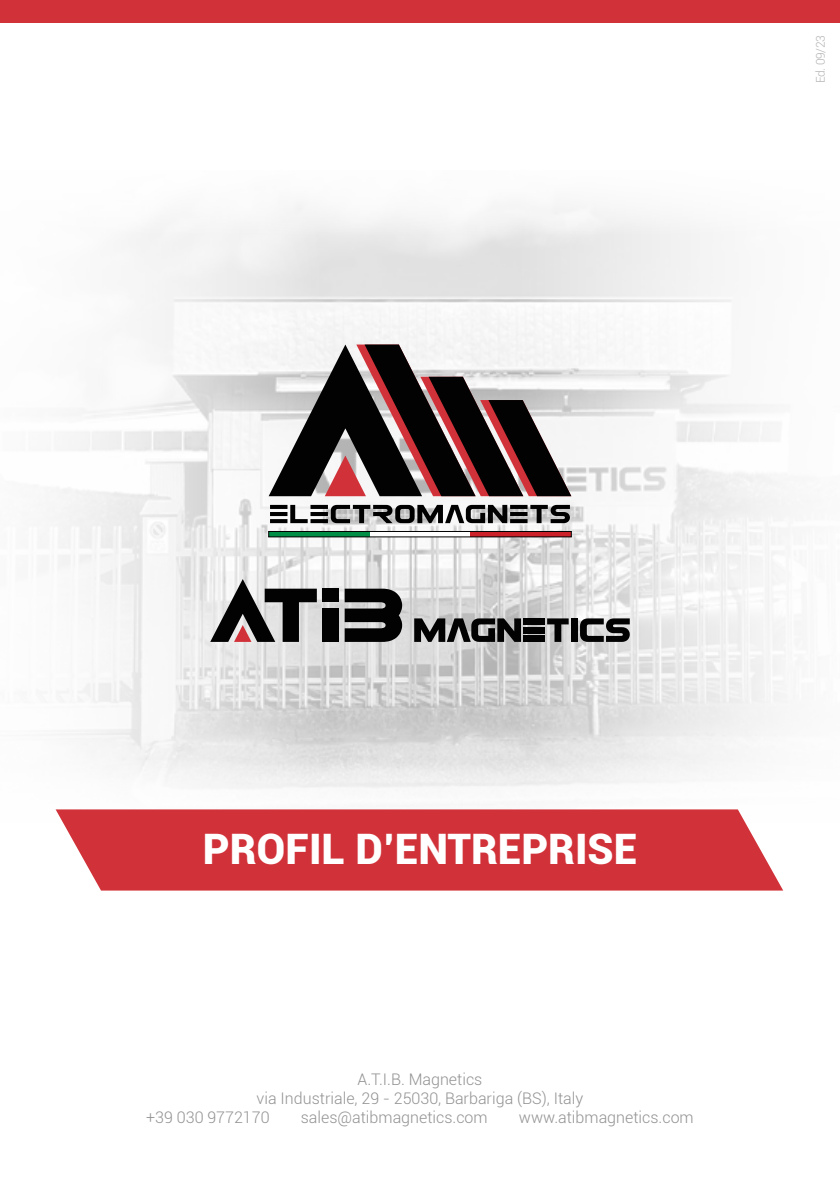
<style>
.page{position:relative;width:840px;height:1191px;background:#fff}
.page>*{position:absolute;margin:0;border:0;box-sizing:border-box;transform-origin:0 0}
.t1{font:900 42px "Roboto";color:#fff}
.t2{font:300 16px "Roboto";color:#929292}
.t3{font:300 12px "Roboto";color:#b3b2b2}
</style>
<div class="page">
<img style="left:323px;top:236px;width:193px;height:520px">
<svg style="left:50px;top:236px;width:273px;height:520px;fill:#f5f5f5"></svg>
<svg style="left:516px;top:236px;width:271px;height:520px;fill:#f2f2f2"></svg>
<div style="left:268px;top:531px;width:101px;height:6px;background:#008d45"></div>
<div style="left:369px;top:531px;width:101px;height:6px;background:#fff"></div>
<hr style="left:270px;top:505px;width:17px;height:4px;background:#000">
<hr style="left:270px;top:512px;width:17px;height:4px;background:#000">
<svg style="left:270px;top:519px;width:17px;height:4px"></svg>
<svg style="left:290px;top:505px;width:17px;height:18px"></svg>
<hr style="left:310px;top:505px;width:18px;height:4px;background:#000">
<hr style="left:310px;top:512px;width:18px;height:4px;background:#000">
<svg style="left:310px;top:519px;width:18px;height:4px"></svg>
<svg style="left:330px;top:505px;width:177px;height:18px;background:#646464"></svg>
<hr style="left:510px;top:505px;width:17px;height:4px;background:#000">
<hr style="left:510px;top:512px;width:17px;height:4px;background:#000">
<svg style="left:510px;top:519px;width:17px;height:4px"></svg>
<svg style="left:530px;top:505px;width:39px;height:18px"></svg>
<div style="left:470px;top:531px;width:101px;height:6px;background:#cd2129"></div>
<div style="left:268px;top:531px;width:303px;height:6px;border:1px solid #020203"></div>
<svg style="left:268px;top:344px;width:303px;height:152px"></svg>
<div style="left:322px;top:608px;width:17px;height:34px;background:#020203"></div>
<div style="left:322px;top:588px;width:17px;height:14px;background:#020203"></div>
<svg style="left:344px;top:588px;width:58px;height:54px;background:#333334"></svg>
<svg style="left:414px;top:618px;width:106px;height:24px;background:#4a4a4b"></svg>
<div style="left:523px;top:636px;width:21px;height:6px;background:#020203"></div>
<div style="left:523px;top:627px;width:21px;height:6px;background:#020203"></div>
<div style="left:523px;top:618px;width:21px;height:6px;background:#020203"></div>
<svg style="left:547px;top:618px;width:21px;height:24px"></svg>
<div style="left:570px;top:618px;width:7px;height:24px;background:#020203"></div>
<svg style="left:579px;top:618px;width:50px;height:24px"></svg>
<svg style="left:210px;top:579px;width:106px;height:63px;background:#807c7d"></svg>
<svg style="left:56px;top:809px;width:726px;height:81px;background:#d33f45"></svg>
<div style="left:0;top:0;width:839px;height:23px;background:#d13239"></div>
<p class="t3" style="left:811px;top:83px;width:50px;rotate:-90deg">Ed. 09/23</p>
<h1 class="t1" style="left:203px;top:819px;width:435px">PROFIL D’ENTREPRISE</h1>
<p class="t2" style="left:357px;top:1067px;width:126px">A.T.I.B. Magnetics</p>
<p class="t2" style="left:256px;top:1087px;width:328px">via Industriale, 29 - 25030, Barbariga (BS), Italy</p>
<p class="t2" style="left:146px;top:1106px;width:125px">+39 030 9772170</p>
<p class="t2" style="left:300px;top:1106px;width:188px">sales@atibmagnetics.com</p>
<p class="t2" style="left:518px;top:1106px;width:176px">www.atibmagnetics.com</p>
</div>
